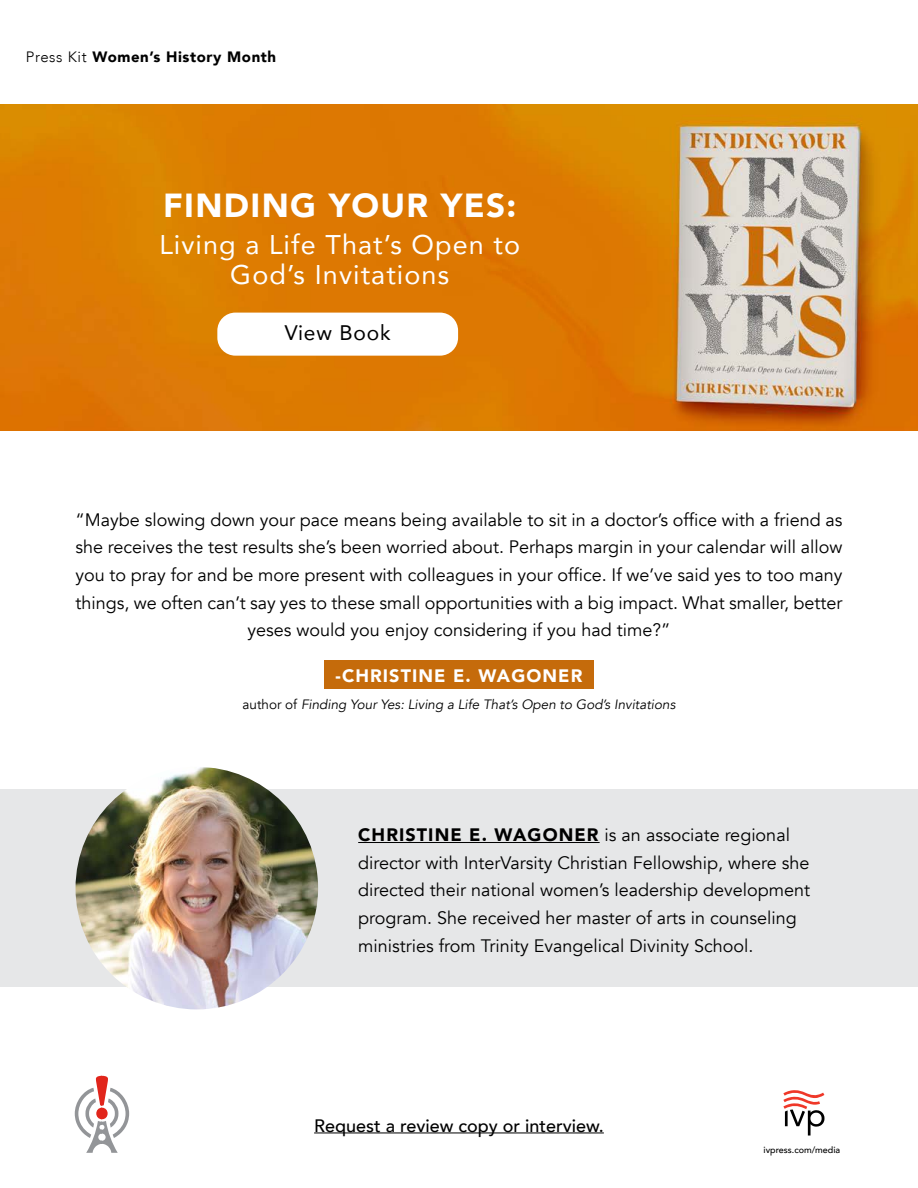
<style>
.page{position:relative;width:918px;height:1188px;background:#fff}
.page>*{position:absolute;margin:0;border:0;box-sizing:border-box;transform-origin:0 0}
.t1{font:900 33.3px "Avenir";letter-spacing:.04em;color:#fff}
.t2{font:27px/30px "Avenir";letter-spacing:.04em;color:#fff;text-align:center}
.t3{font:21px "Avenir";letter-spacing:.04em;color:#000101}
.t4{font:18px/27.6px "Avenir";color:#000;text-align:center}
.t5{font:500 18px "Avenir";color:#000101}
.t6{font:900 18px "Avenir";letter-spacing:.06em;color:#fff}
.t7{font:900 15px "Avenir";letter-spacing:.04em;color:#000}
.t8{font:italic 13.5px "Avenir";color:#000}
.t9{font:500 9px "Avenir";color:#000101}
.s1{font-weight:300}
.s2{font-style:normal}
.s3{font-weight:900}
</style>
<div class="page">
<svg style="left:783px;top:1090px;width:42px;height:46px"></svg>
<img style="left:0;top:104px;width:918px;height:326px">
<div style="left:217px;top:313px;width:241px;height:43px;background:#fff;border-radius:18px"></div>
<hr style="left:314px;top:1132px;width:290px;height:1px;background:#000101">
<svg style="left:75px;top:1076px;width:54px;height:77px"></svg>
<div style="left:0;top:790px;width:918px;height:197px;background:#e6e7e8"></div>
<div style="left:324px;top:660px;width:270px;height:29px;background:#c56b0b"></div>
<hr style="left:358px;top:842px;width:242px;height:1px;background:#000">
<img style="left:76px;top:767px;width:242px;height:242px;border-radius:121px">
<p class="t7" style="left:26px;top:44px;width:252px"><span class="s1">Press Kit</span> Women’s History Month</p>
<h1 class="t1" style="left:163px;top:176px;width:355px">FINDING YOUR YES:</h1>
<h2 class="t2" style="left:159px;top:229px;width:362px">Living a Life That’s Open to<br>God’s Invitations</h2>
<p class="t3" style="left:285px;top:316px;width:107px">View Book</p>
<p class="t4" style="left:76px;top:506px;width:769px">“Maybe slowing down your pace means being available to sit in a doctor’s office with a friend as she receives the test results she’s been worried about. Perhaps margin in your calendar will allow you to pray for and be more present with colleagues in your office. If we’ve said yes to too many things, we often can’t say yes to these small opportunities with a big impact. What smaller, better yeses would you enjoy considering if you had time?”</p>
<p class="t6" style="left:336px;top:660px;width:248px">-CHRISTINE E. WAGONER</p>
<p class="t8" style="left:243px;top:696px;width:434px"><span class="s2">author of</span> Finding Your Yes: Living a Life That’s Open to God’s Invitations</p>
<p class="t4" style="left:358px;top:822px;width:453px;text-align:left"><span class="s3">CHRISTINE E. WAGONER</span> is an associate regional director with InterVarsity Christian Fellowship, where she directed their national women’s leadership development program. She received her master of arts in counseling ministries from Trinity Evangelical Divinity School.</p>
<p class="t5" style="left:314px;top:1110px;width:291px">Request a review copy or interview.</p>
<p class="t9" style="left:764px;top:1142px;width:78px">ivpress.com/media</p>
</div>
